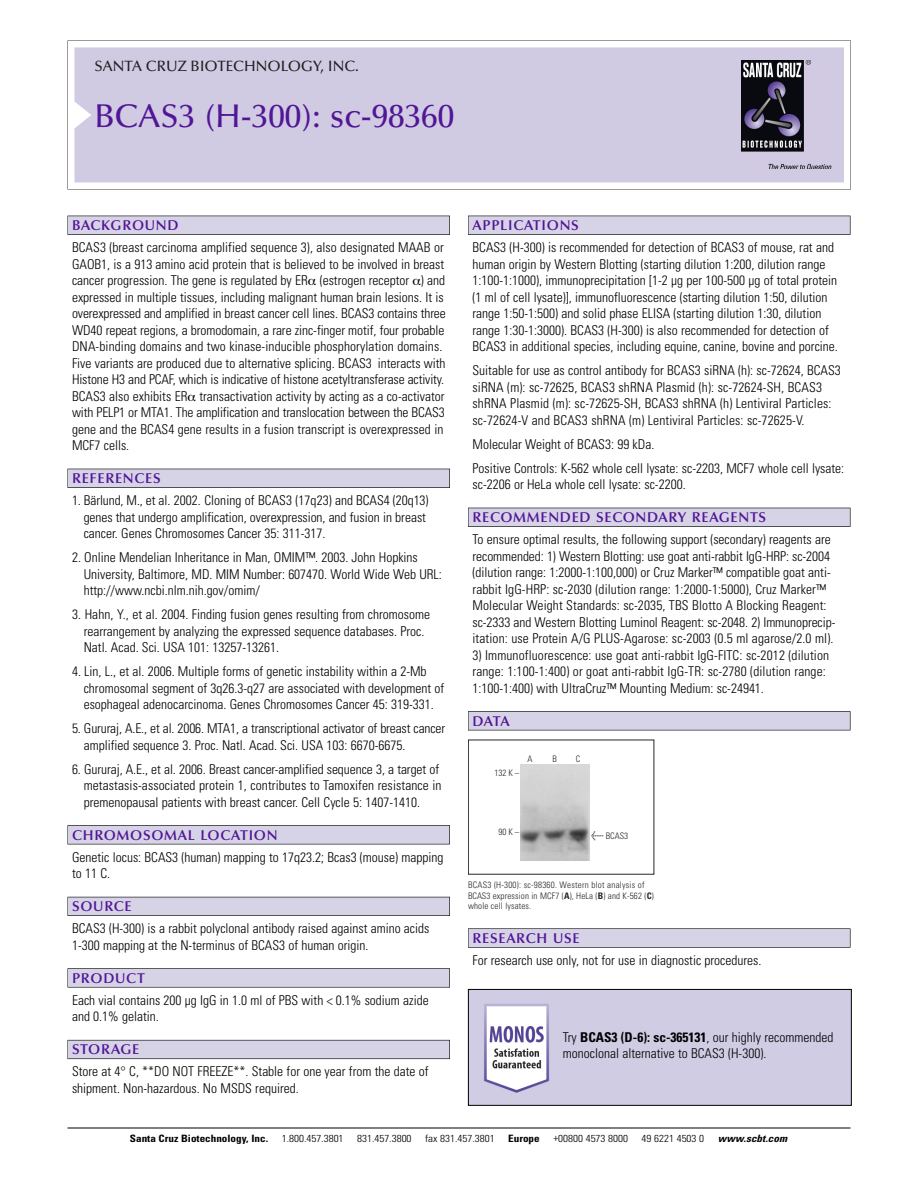
<style>
.page{position:relative;width:918px;height:1188px;background:#fff}
.page>*{position:absolute;margin:0;border:0;box-sizing:border-box;transform-origin:0 0}
.t1{font:500 33px "Optima";color:#511695}
.t2{font:500 15px "Optima";color:#231f20}
.t3{font:600 14.25px "Optima";letter-spacing:.05em;color:#511695}
.t4{font:300 condensed 13.5px/16.5px "Univers";color:#000}
.t5{font:300 condensed 10.2px "Univers";color:#000;scale:1.1 1}
.t6{font:700 condensed 10.2px "Univers";color:#000;scale:1.1 1}
.t7{font:italic 700 condensed 10.2px "Univers";letter-spacing:.005em;color:#000;scale:1.1 1}
.t8{font:9px/10.5px "Univers Condensed Light+YDYYXG";letter-spacing:.015em;color:#272627}
.s1{font-family:"Meta Plus Book Roman+RCGULJ";font-size:10.5px}
.s2{font-family:"Univers Condensed Bold+VCMFVI"}
.s3{font-weight:700}
</style>
<div class="page">
<svg style="left:68px;top:40px;width:783px;height:149px"></svg>
<div style="left:74px;top:47px;width:770px;height:135px;background:#d1cae3"></div>
<img style="left:741px;top:60px;width:90px;height:108px">
<div style="left:68px;top:216px;width:382px;height:19px;background:#525155"></div>
<div style="left:68px;top:216px;width:381px;height:18px;background:#d7d3e7"></div>
<div style="left:68px;top:469px;width:382px;height:19px;background:#515055"></div>
<div style="left:68px;top:469px;width:381px;height:18px;background:#d7d3e7"></div>
<div style="left:68px;top:825px;width:382px;height:19px;background:#545357"></div>
<div style="left:68px;top:826px;width:381px;height:18px;background:#d7d3e7"></div>
<div style="left:68px;top:897px;width:382px;height:19px;background:#54535a"></div>
<div style="left:68px;top:897px;width:381px;height:18px;background:#d7d3e7"></div>
<svg style="left:68px;top:968px;width:382px;height:20px"></svg>
<div style="left:68px;top:969px;width:381px;height:18px;background:#d7d3e7"></div>
<div style="left:68px;top:1040px;width:382px;height:19px;background:#66646e"></div>
<div style="left:68px;top:1040px;width:381px;height:18px;background:#d7d3e7"></div>
<div style="left:468px;top:216px;width:382px;height:19px;background:#525155"></div>
<div style="left:468px;top:216px;width:382px;height:18px;background:#d7d3e7"></div>
<div style="left:468px;top:508px;width:382px;height:19px;background:#515055"></div>
<div style="left:468px;top:508px;width:382px;height:18px;background:#d7d3e7"></div>
<div style="left:468px;top:711px;width:382px;height:19px;background:#545357"></div>
<div style="left:468px;top:712px;width:382px;height:18px;background:#d7d3e7"></div>
<div style="left:468px;top:928px;width:382px;height:20px;background:#666"></div>
<div style="left:468px;top:929px;width:382px;height:18px;background:#d7d3e7"></div>
<hr style="left:68px;top:1128px;width:782px;height:1px;background:#000">
<div style="left:468px;top:740px;width:186px;height:135px;border:1px solid #272627"></div>
<img style="left:520px;top:765px;width:69px;height:95px">
<img style="left:470px;top:991px;width:380px;height:113px">
<div style="left:468px;top:989px;width:384px;height:117px;border:1px solid #000"></div>
<p class="t2" style="left:94px;top:61px;width:266px">SANTA CRUZ BIOTECHNOLOGY, INC.</p>
<h1 class="t1" style="left:94px;top:103px;width:361px">BCAS3 (H-300): sc-98360</h1>
<p class="t3" style="left:72px;top:219px;width:108px">BACKGROUND</p>
<p class="t4" style="left:72px;top:240px;width:375px">BCAS3 (breast carcinoma amplified sequence 3), also designated MAAB or GAOB1, is a 913 amino acid protein that is believed to be involved in breast cancer progression. The gene is regulated by ER (estrogen receptor ) and expressed in multiple tissues, including malignant human brain lesions. It is overexpressed and amplified in breast cancer cell lines. BCAS3 contains three WD40 repeat regions, a bromodomain, a rare zinc-finger motif, four probable DNA-binding domains and two kinase-inducible phosphorylation domains.<br>Five variants are produced due to alternative splicing. BCAS3 interacts with Histone H3 and PCAF, which is indicative of histone acetyltransferase activity.<br>BCAS3 also exhibits ER transactivation activity by acting as a co-activator with PELP1 or MTA1. The amplification and translocation between the BCAS3 gene and the BCAS4 gene results in a fusion transcript is overexpressed in MCF7 cells.</p>
<p class="t3" style="left:72px;top:473px;width:90px">REFERENCES</p>
<p class="t4" style="left:84px;top:493px;width:346px;text-indent:-12px">1. Bärlund, M., et al. 2002. Cloning of BCAS3 (17q23) and BCAS4 (20q13) genes that undergo amplification, overexpression, and fusion in breast cancer. Genes Chromosomes Cancer 35: 311-317.</p>
<p class="t4" style="left:84px;top:550px;width:360px;text-indent:-12px">2. Online Mendelian Inheritance in Man, OMIM™. 2003. John Hopkins<br>University, Baltimore, MD. MIM Number: 607470. World Wide Web URL: http://www.ncbi.nlm.nih.gov/omim/</p>
<p class="t4" style="left:84px;top:607px;width:348px;text-indent:-12px">3. Hahn, Y., et al. 2004. Finding fusion genes resulting from chromosome rearrangement by analyzing the expressed sequence databases. Proc.<br>Natl. Acad. Sci. USA 101: 13257-13261.</p>
<p class="t4" style="left:84px;top:664px;width:362px;text-indent:-12px">4. Lin, L., et al. 2006. Multiple forms of genetic instability within a 2-Mb chromosomal segment of 3q26.3-q27 are associated with development of esophageal adenocarcinoma. Genes Chromosomes Cancer 45: 319-331.</p>
<p class="t4" style="left:84px;top:721px;width:363px;text-indent:-12px">5. Gururaj, A.E., et al. 2006. MTA1, a transcriptional activator of breast cancer amplified sequence 3. Proc. Natl. Acad. Sci. USA 103: 6670-6675.</p>
<p class="t4" style="left:84px;top:762px;width:359px;text-indent:-12px">6. Gururaj, A.E., et al. 2006. Breast cancer-amplified sequence 3, a target of metastasis-associated protein 1, contributes to Tamoxifen resistance in premenopausal patients with breast cancer. Cell Cycle 5: 1407-1410.</p>
<p class="t3" style="left:72px;top:829px;width:207px">CHROMOSOMAL LOCATION</p>
<p class="t4" style="left:72px;top:850px;width:373px">Genetic locus: BCAS3 (human) mapping to 17q23.2; Bcas3 (mouse) mapping to 11 C.</p>
<p class="t3" style="left:72px;top:901px;width:61px">SOURCE</p>
<p class="t4" style="left:72px;top:921px;width:359px">BCAS3 (H-300) is a rabbit polyclonal antibody raised against amino acids<br>1-300 mapping at the N-terminus of BCAS3 of human origin.</p>
<p class="t3" style="left:72px;top:972px;width:74px">PRODUCT</p>
<p class="t4" style="left:72px;top:993px;width:358px">Each vial contains 200 µg IgG in 1.0 ml of PBS with &lt; 0.1% sodium azide and 0.1% gelatin.</p>
<p class="t3" style="left:72px;top:1044px;width:69px">STORAGE</p>
<p class="t4" style="left:72px;top:1064px;width:358px">Store at 4° C, **DO NOT FREEZE**. Stable for one year from the date of shipment. Non-hazardous. No MSDS required.</p>
<p class="t3" style="left:473px;top:219px;width:108px">APPLICATIONS</p>
<p class="t4" style="left:473px;top:240px;width:367px">BCAS3 (H-300) is recommended for detection of BCAS3 of mouse, rat and human origin by Western Blotting (starting dilution 1:200, dilution range 1:100-1:1000), immunoprecipitation [1-2 µg per 100-500 µg of total protein (1 ml of cell lysate)], immunofluorescence (starting dilution 1:50, dilution range 1:50-1:500) and solid phase ELISA (starting dilution 1:30, dilution range 1:30-1:3000). BCAS3 (H-300) is also recommended for detection of BCAS3 in additional species, including equine, canine, bovine and porcine.</p>
<p class="t4" style="left:473px;top:363px;width:370px">Suitable for use as control antibody for BCAS3 siRNA (h): sc-72624, BCAS3 siRNA (m): sc-72625, BCAS3 shRNA Plasmid (h): sc-72624-SH, BCAS3 shRNA Plasmid (m): sc-72625-SH, BCAS3 shRNA (h) Lentiviral Particles: sc-72624-V and BCAS3 shRNA (m) Lentiviral Particles: sc-72625-V.</p>
<p class="t4" style="left:473px;top:433px;width:373px;line-height:24px">Molecular Weight of BCAS3: 99 kDa.<br>Positive Controls: K-562 whole cell lysate: sc-2203, MCF7 whole cell lysate:</p>
<p class="t4" style="left:473px;top:477px;width:215px">sc-2206 or HeLa whole cell lysate: sc-2200.</p>
<p class="t3" style="left:473px;top:512px;width:295px">RECOMMENDED SECONDARY REAGENTS</p>
<p class="t4" style="left:473px;top:532px;width:364px">To ensure optimal results, the following support (secondary) reagents are recommended: 1) Western Blotting: use goat anti-rabbit IgG-HRP: sc-2004 (dilution range: 1:2000-1:100,000) or Cruz Marker™ compatible goat anti&shy;rabbit IgG-HRP: sc-2030 (dilution range: 1:2000-1:5000), Cruz Marker™ Molecular Weight Standards: sc-2035, TBS Blotto A Blocking Reagent: sc-2333 and Western Blotting Luminol Reagent: sc-2048. 2) Immunoprecip&shy;itation: use Protein A/G PLUS-Agarose: sc-2003 (0.5 ml agarose/2.0 ml).</p>
<p class="t4" style="left:473px;top:648px;width:358px">3) Immunofluorescence: use goat anti-rabbit IgG-FITC: sc-2012 (dilution range: 1:100-1:400) or goat anti-rabbit IgG-TR: sc-2780 (dilution range:<br>1:100-1:400) with UltraCruz™ Mounting Medium: sc-24941.</p>
<p class="t3" style="left:473px;top:715px;width:39px">DATA</p>
<p class="t8" style="left:494px;top:769px;width:26px">132 K –</p>
<p class="t8" style="left:528px;top:754px;width:7px">A</p>
<p class="t8" style="left:552px;top:754px;width:6px">B</p>
<p class="t8" style="left:576px;top:754px;width:6px">C</p>
<p class="t8" style="left:498px;top:827px;width:22px">90K–</p>
<p class="t8" style="left:591px;top:831px;width:39px"><span class="s1">&lt;</span> BCAS3</p>
<p class="t8" style="left:468px;top:881px;width:187px">BCAS3 (H-300): sc-98360. Western blot analysis of<br>BCAS3 expression in MCF7 (<span class="s2">A</span>), HeLa (<span class="s2">B</span>) and K-562 (<span class="s2">C</span>) whole cell lysates.</p>
<p class="t3" style="left:473px;top:932px;width:109px">RESEARCH USE</p>
<p class="t4" style="left:473px;top:953px;width:290px">For research use only, not for use in diagnostic procedures.</p>
<p class="t4" style="left:563px;top:1030px;width:272px">Try <span class="s3">BCAS3 (D-6): sc-365131</span>, our highly recommended monoclonal alternative to BCAS3 (H-300).</p>
<p class="t6" style="left:130px;top:1135px;width:127px">Santa Cruz Biotechnology, Inc.</p>
<p class="t5" style="left:282px;top:1135px;width:58px">1.800.457.3801</p>
<p class="t5" style="left:357px;top:1135px;width:51px">831.457.3800</p>
<p class="t5" style="left:425px;top:1135px;width:65px">fax 831.457.3801</p>
<p class="t6" style="left:508px;top:1135px;width:30px">Europe</p>
<p class="t5" style="left:553px;top:1135px;width:69px">+00800 4573 8000</p>
<p class="t5" style="left:642px;top:1135px;width:58px">49 6221 4503 0</p>
<p class="t7" style="left:718px;top:1135px;width:64px">www.scbt.com</p>
</div>
